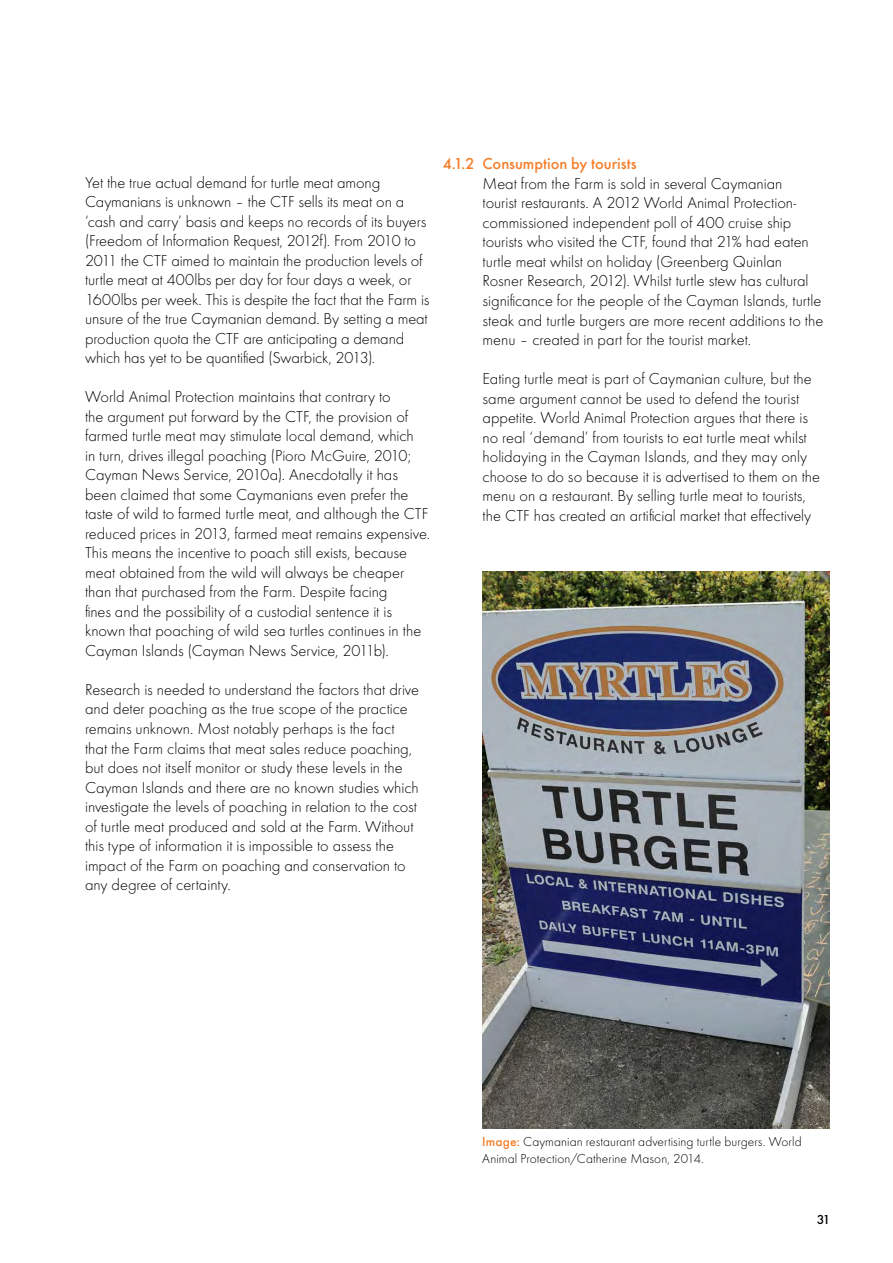
<style>
.page{position:relative;width:893px;height:1263px;background:#fff}
.page>*{position:absolute;margin:0;border:0;box-sizing:border-box;transform-origin:0 0}
.t1{font:300 16.5px/19.5px "Futura Round";letter-spacing:-.005em;color:#000}
.t2{font:500 16.5px "Futura Round";letter-spacing:-.005em;color:#f57e29}
.t3{font:300 13.5px/16.8px "Futura Round";letter-spacing:.005em;color:#000}
.t4{font:500 13.5px "Futura Round";color:#000}
.s1{font-weight:500;color:#f57e29}
</style>
<div class="page">
<img style="left:483px;top:572px;width:346px;height:557px">
<p class="t1" style="left:85px;top:172px;width:346px">Yet the true actual demand for turtle meat among Caymanians is unknown – the CTF sells its meat on a ‘cash and carry’ basis and keeps no records of its buyers (Freedom of Information Request, 2012f). From 2010 to 2011 the CTF aimed to maintain the production levels of turtle meat at 400lbs per day for four days a week, or 1600lbs per week. This is despite the fact that the Farm is unsure of the true Caymanian demand. By setting a meat production quota the CTF are anticipating a demand which has yet to be quantified (Swarbick, 2013).</p>
<p class="t1" style="left:85px;top:387px;width:347px">World Animal Protection maintains that contrary to<br>the argument put forward by the CTF, the provision of farmed turtle meat may stimulate local demand, which<br>in turn, drives illegal poaching (Pioro McGuire, 2010; Cayman News Service, 2010a). Anecdotally it has been claimed that some Caymanians even prefer the taste of wild to farmed turtle meat, and although the CTF reduced prices in 2013, farmed meat remains expensive.<br>This means the incentive to poach still exists, because meat obtained from the wild will always be cheaper than that purchased from the Farm. Despite facing<br>fines and the possibility of a custodial sentence it is known that poaching of wild sea turtles continues in the Cayman Islands (Cayman News Service, 2011b).</p>
<p class="t1" style="left:85px;top:679px;width:336px">Research is needed to understand the factors that drive and deter poaching as the true scope of the practice remains unknown. Most notably perhaps is the fact that the Farm claims that meat sales reduce poaching, but does not itself monitor or study these levels in the Cayman Islands and there are no known studies which investigate the levels of poaching in relation to the cost of turtle meat produced and sold at the Farm. Without this type of information it is impossible to assess the impact of the Farm on poaching and conservation to any degree of certainty.</p>
<p class="t2" style="left:443px;top:152px;width:195px">4.1.2 Consumption by tourists</p>
<p class="t1" style="left:483px;top:173px;width:342px">Meat from the Farm is sold in several Caymanian<br>tourist restaurants. A 2012 World Animal Protection&shy;commissioned independent poll of 400 cruise ship tourists who visited the CTF, found that 21% had eaten turtle meat whilst on holiday (Greenberg Quinlan Rosner Research, 2012). Whilst turtle stew has cultural significance for the people of the Cayman Islands, turtle steak and turtle burgers are more recent additions to the menu – created in part for the tourist market.</p>
<p class="t1" style="left:483px;top:368px;width:339px">Eating turtle meat is part of Caymanian culture, but the same argument cannot be used to defend the tourist appetite. World Animal Protection argues that there is no real ‘demand’ from tourists to eat turtle meat whilst holidaying in the Cayman Islands, and they may only choose to do so because it is advertised to them on the menu on a restaurant. By selling turtle meat to tourists, the CTF has created an artificial market that effectively</p>
<p class="t3" style="left:482px;top:1133px;width:321px"><span class="s1">Image:</span> Caymanian restaurant advertising turtle burgers. World<br>Animal Protection/Catherine Mason, 2014.</p>
<p class="t4" style="left:817px;top:1209px;width:13px">31</p>
</div>
